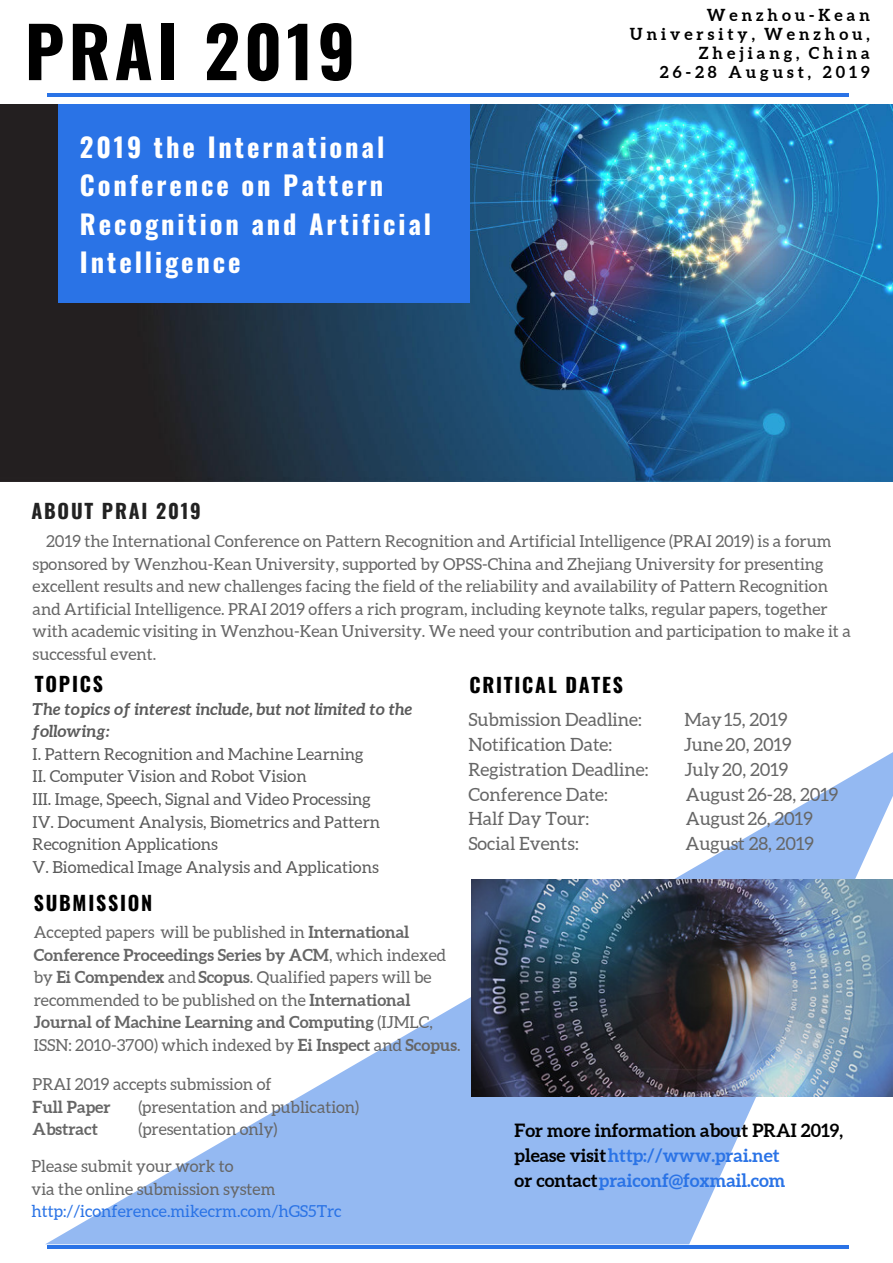
<style>
.page{position:relative;width:893px;height:1263px;background:#fff}
.page>*{position:absolute;margin:0;border:0;box-sizing:border-box;transform-origin:0 0}
.t1{font:700 69.6px "Oswald";letter-spacing:.06em;color:#000}
.t2{font:700 26.55px/38.2px "Oswald";letter-spacing:.11em;color:#fff}
.t3{font:700 19.8px "Oswald";letter-spacing:.09em;color:#000}
.t4{font:700 19.8px "Oswald";letter-spacing:.09em;color:#222}
.t5{font:18.15px "Aleo";color:#666}
.t6{font:700 18.15px/24.8px "Aleo";color:#000}
.t7{font:16.5px/22.5px "Aleo";color:#666}
.t8{font:16.5px/22.5px "Aleo";color:#000}
.t9{font:700 16.5px/19.2px "Aleo";letter-spacing:.24em;color:#000;text-align:right}
.t10{font:italic 700 16.5px/22.5px "Aleo";color:#000}
.t11{font:16.5px "Aleo";color:#2a73e6}
.t12{font:700 16.5px "Aleo";color:#666}
.s1{font-weight:700}
.s2{color:#2a73e6}
</style>
<div class="page">
<hr style="left:47px;top:93px;width:801px;height:4px;background:#2a73e6">
<img style="left:0;top:105px;width:893px;height:377px">
<div style="left:59px;top:105px;width:411px;height:198px;background:#2a73e6"></div>
<hr style="left:47px;top:1245px;width:801px;height:4px;background:#2a73e6">
<svg style="left:46px;top:752px;width:847px;height:492px"></svg>
<img style="left:472px;top:879px;width:421px;height:218px">
<h1 class="t1" style="left:25px;top:-3px;width:332px">PRAI 2019</h1>
<h2 class="t2" style="left:80px;top:127px;width:353px">2019 the International<br>Conference on Pattern<br>Recognition and Artificial<br>Intelligence</h2>
<p class="t4" style="left:31px;top:495px;width:171px">ABOUT PRAI 2019</p>
<p class="t9" style="left:630px;top:5px;width:241px">Wenzhou-Kean<br>University, Wenzhou,<br>Zhejiang, China<br>26-28 August, 2019</p>
<p class="t7" style="left:33px;top:530px;width:820px;text-indent:14px">2019 the International Conference on Pattern Recognition and Artificial Intelligence (PRAI 2019) is a forum sponsored by Wenzhou-Kean University, supported by OPSS-China and Zhejiang University for presenting excellent results and new challenges facing the field of the reliability and availability of Pattern Recognition and Artificial Intelligence. PRAI 2019 offers a rich program, including keynote talks, regular papers, together with academicvisiting in Wenzhou-Kean University. We need your contribution and participation to make it a successful event.</p>
<p class="t3" style="left:470px;top:669px;width:155px">CRITICAL DATES</p>
<p class="t3" style="left:35px;top:668px;width:70px">TOPICS</p>
<p class="t10" style="left:33px;top:697px;width:381px">The topics of interest include, but not limited to the following:</p>
<p class="t8" style="left:33px;top:743px;width:349px">I. Pattern Recognition and Machine Learning II. Computer Vision and Robot Vision<br>III. Image, Speech, Signal and Video Processing IV. Document Analysis, Biometrics and Pattern Recognition Applications<br>V. Biomedical Image Analysis and Applications</p>
<p class="t5" style="left:468px;top:710px;width:175px">Submission Deadline:</p>
<p class="t5" style="left:684px;top:710px;width:105px">May15, 2019</p>
<p class="t5" style="left:468px;top:734px;width:145px">Notification Date:</p>
<p class="t5" style="left:684px;top:734px;width:109px">June20, 2019</p>
<p class="t5" style="left:468px;top:759px;width:182px">Registration Deadline:</p>
<p class="t5" style="left:685px;top:759px;width:105px">July20, 2019</p>
<p class="t5" style="left:468px;top:784px;width:141px">Conference Date:</p>
<p class="t5" style="left:686px;top:784px;width:154px">August26-28, 2019</p>
<p class="t5" style="left:468px;top:809px;width:122px">Half Day Tour:</p>
<p class="t5" style="left:686px;top:809px;width:129px">August26, 2019</p>
<p class="t5" style="left:468px;top:833px;width:112px">Social Events:</p>
<p class="t5" style="left:685px;top:833px;width:130px">August 28, 2019</p>
<p class="t3" style="left:34px;top:887px;width:120px">SUBMISSION</p>
<p class="t7" style="left:34px;top:921px;width:428px">Accepted papers will be published in <span class="s1">International Conference Proceedings Series by ACM</span>, which indexed by <span class="s1">Ei Compendex</span> and<span class="s1">Scopus</span>. Qualified papers will be recommended to be published on the <span class="s1">International Journal of Machine Learning and Computing</span> (IJMLC, ISSN: 2010-3700) which indexed by <span class="s1">Ei Inspect</span> and <span class="s1">Scopus</span>.</p>
<p class="t7" style="left:33px;top:1073px;width:240px">PRAI 2019 accepts submission of</p>
<p class="t12" style="left:33px;top:1097px;width:79px">Full Paper</p>
<p class="t7" style="left:138px;top:1095px;width:222px">(presentation and publication)</p>
<p class="t12" style="left:33px;top:1119px;width:67px">Abstract</p>
<p class="t7" style="left:138px;top:1118px;width:141px">(presentation only)</p>
<p class="t7" style="left:32px;top:1155px;width:245px">Please submit your work to<br>via the online submission system</p>
<p class="t11" style="left:32px;top:1202px;width:312px">http://iconference.mikecrm.com/hGS5Trc</p>
<p class="t6" style="left:515px;top:1118px;width:330px">For more information about PRAI 2019, please visit<span class="s2">http://www.prai.net<br></span>or contact<span class="s2">praiconf@foxmail.com</span></p>
</div>
